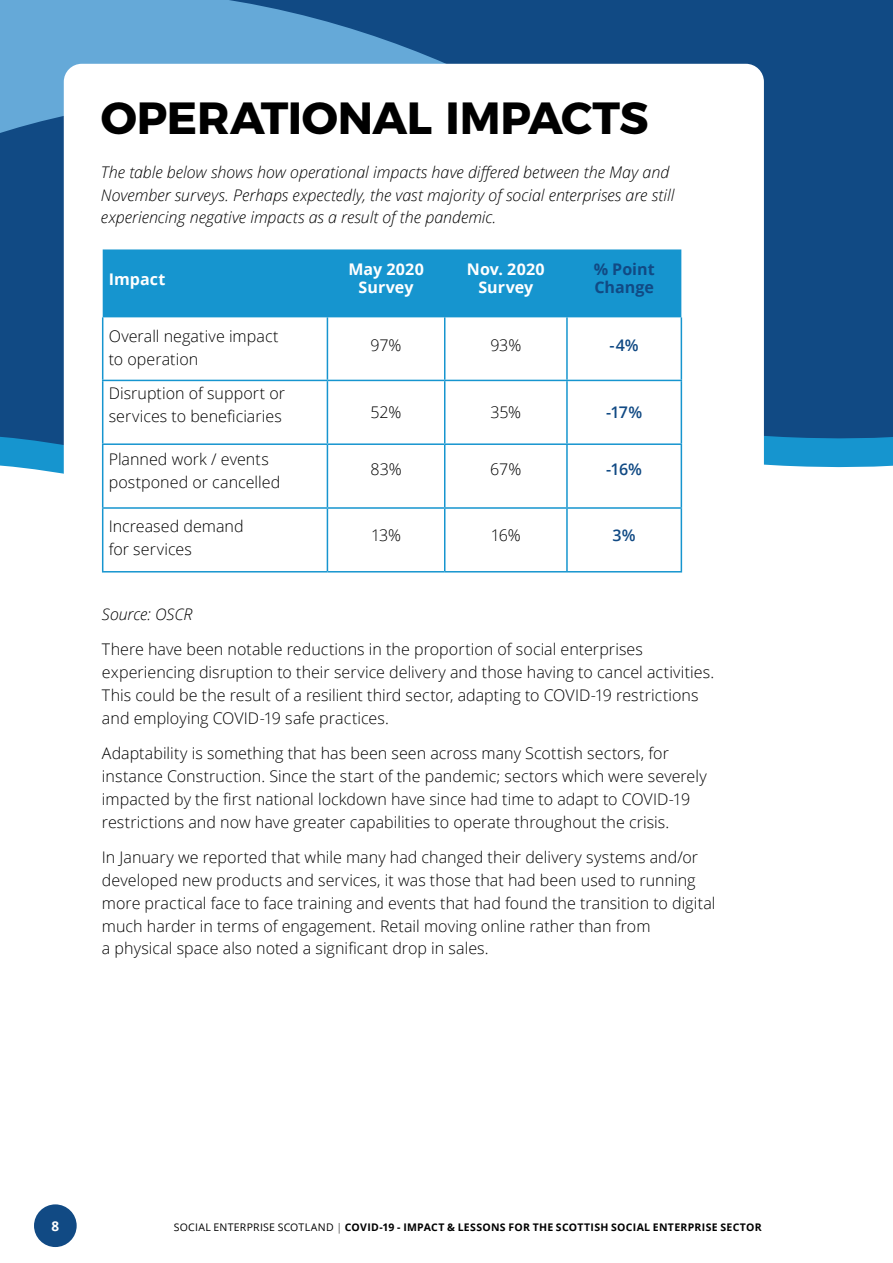
<style>
.page{position:relative;width:893px;height:1263px;background:#fff}
.page>*{position:absolute;margin:0;border:0;box-sizing:border-box;transform-origin:0 0}
.t1{font:700 45px "Montserrat";letter-spacing:-.01em;color:#000}
.t2{font:300 16.05px/22.8px "Open Sans";color:#000}
.t3{font:italic 300 16.05px/22.8px "Open Sans";color:#000}
.t4{font:700 16.05px/18px "Open Sans";letter-spacing:.005em;color:#fff;text-align:center}
.t5{font:600 16.05px "Open Sans";color:#114a84}
.t6{font:700 16.05px/18px "Open Sans";color:#114a84}
.t7{font:700 13.5px "Open Sans";color:#fff}
.t8{font:700 10.5px "Open Sans";letter-spacing:.03em;color:#000}
.s1{font-weight:400}
.s2{font-weight:300}
</style>
<div class="page">
<div style="left:34px;top:1204px;width:43px;height:43px;background:#114a84;border-radius:50%"></div>
<svg style="left:0;top:0;width:893px;height:474px;background:#15528b"></svg>
<svg style="left:0;top:0;width:638px;height:280px;background:#3a78ad"></svg>
<div style="left:64px;top:64px;width:700px;height:762px;background:#fff;border-radius:18px"></div>
<div style="left:103px;top:249px;width:578px;height:68px;background:#1695cf"></div>
<hr style="left:102px;top:317px;width:1px;height:63px;background:#1695cf">
<hr style="left:327px;top:317px;width:1px;height:63px;background:#1695cf">
<hr style="left:444px;top:317px;width:1px;height:63px;background:#1695cf">
<hr style="left:566px;top:317px;width:2px;height:63px;background:#1695cf">
<hr style="left:681px;top:317px;width:1px;height:63px;background:#1695cf">
<hr style="left:102px;top:380px;width:225px;height:1px;background:#1695cf">
<hr style="left:102px;top:381px;width:1px;height:62px;background:#1695cf">
<hr style="left:327px;top:380px;width:118px;height:1px;background:#1695cf">
<hr style="left:327px;top:381px;width:1px;height:62px;background:#1695cf">
<hr style="left:445px;top:380px;width:122px;height:1px;background:#1695cf">
<hr style="left:444px;top:381px;width:1px;height:62px;background:#1695cf">
<hr style="left:567px;top:380px;width:115px;height:1px;background:#1695cf">
<hr style="left:566px;top:381px;width:2px;height:62px;background:#1695cf">
<hr style="left:681px;top:381px;width:1px;height:62px;background:#1695cf">
<hr style="left:102px;top:443px;width:225px;height:2px;background:#1695cf">
<hr style="left:102px;top:445px;width:1px;height:62px;background:#1695cf">
<hr style="left:327px;top:443px;width:118px;height:2px;background:#1695cf">
<hr style="left:327px;top:445px;width:1px;height:62px;background:#1695cf">
<hr style="left:445px;top:443px;width:122px;height:2px;background:#1695cf">
<hr style="left:444px;top:445px;width:1px;height:62px;background:#1695cf">
<hr style="left:567px;top:443px;width:115px;height:2px;background:#1695cf">
<hr style="left:566px;top:445px;width:2px;height:62px;background:#1695cf">
<hr style="left:681px;top:445px;width:1px;height:62px;background:#1695cf">
<hr style="left:102px;top:507px;width:225px;height:2px;background:#1695cf">
<hr style="left:102px;top:509px;width:1px;height:62px;background:#1695cf">
<hr style="left:327px;top:507px;width:118px;height:2px;background:#1695cf">
<hr style="left:327px;top:509px;width:1px;height:62px;background:#1695cf">
<hr style="left:445px;top:507px;width:122px;height:2px;background:#1695cf">
<hr style="left:444px;top:509px;width:1px;height:62px;background:#1695cf">
<hr style="left:567px;top:507px;width:115px;height:2px;background:#1695cf">
<hr style="left:566px;top:509px;width:2px;height:62px;background:#1695cf">
<hr style="left:681px;top:509px;width:1px;height:62px;background:#1695cf">
<hr style="left:102px;top:571px;width:225px;height:1px;background:#1695cf">
<hr style="left:327px;top:571px;width:118px;height:1px;background:#1695cf">
<hr style="left:445px;top:571px;width:122px;height:1px;background:#1695cf">
<hr style="left:567px;top:571px;width:115px;height:1px;background:#1695cf">
<h1 class="t1" style="left:101px;top:81px;width:549px">OPERATIONAL IMPACTS</h1>
<p class="t3" style="left:101px;top:160px;width:575px">The table below shows how operational impacts have differed between the May and<br>November surveys. Perhaps expectedly, the vast majority of social enterprises are still experiencing negative impacts as a result of the pandemic.</p>
<p class="t4" style="left:109px;top:270px;width:58px">Impact</p>
<p class="t4" style="left:348px;top:260px;width:77px">May 2020<br>Survey</p>
<p class="t4" style="left:467px;top:260px;width:79px">Nov. 2020<br>Survey</p>
<p class="t6" style="left:594px;top:260px;width:63px">% Point<br>Change</p>
<p class="t2" style="left:109px;top:324px;width:171px">Overall negative impact to operation</p>
<p class="t2" style="left:371px;top:334px;width:32px">97%</p>
<p class="t2" style="left:490px;top:334px;width:32px">93%</p>
<p class="t5" style="left:610px;top:334px;width:31px">-4%</p>
<p class="t2" style="left:109px;top:381px;width:178px">Disruption of support or services to beneficiaries</p>
<p class="t2" style="left:371px;top:400px;width:32px">52%</p>
<p class="t2" style="left:490px;top:400px;width:32px">35%</p>
<p class="t5" style="left:606px;top:401px;width:38px">-17%</p>
<p class="t2" style="left:109px;top:448px;width:173px">Planned work / events postponed or cancelled</p>
<p class="t2" style="left:370px;top:457px;width:33px">83%</p>
<p class="t2" style="left:490px;top:457px;width:33px">67%</p>
<p class="t5" style="left:606px;top:458px;width:37px">-16%</p>
<p class="t2" style="left:109px;top:514px;width:136px">Increased demand for services</p>
<p class="t2" style="left:371px;top:524px;width:32px">13%</p>
<p class="t2" style="left:491px;top:524px;width:32px">16%</p>
<p class="t5" style="left:613px;top:524px;width:25px">3%</p>
<p class="t3" style="left:102px;top:602px;width:92px">Source: OSCR</p>
<p class="t2" style="left:102px;top:637px;width:614px">There have been notable reductions in the proportion of social enterprises experiencing disruption to their service delivery and those having to cancel activities.<br>This could be the result of a resilient third sector, adapting to COVID-19 restrictions and employing COVID-19 safe practices.</p>
<p class="t2" style="left:102px;top:741px;width:606px">Adaptability is something that has been seen across many Scottish sectors, for instance Construction. Since the start of the pandemic; sectors which were severely impacted by the first national lockdown have since had time to adapt to COVID-19 restrictions and now have greater capabilities to operate throughout the crisis.</p>
<p class="t2" style="left:102px;top:845px;width:615px">In January we reported that while many had changed their delivery systems and/or developed new products and services, it was those that had been used to running more practical face to face training and events that had found the transition to digital much harder in terms of engagement. Retail moving online rather than from<br>a physical space also noted a significant drop in sales.</p>
<p class="t7" style="left:51px;top:1216px;width:9px">8</p>
<p class="t8" style="left:174px;top:1219px;width:589px"><span class="s1">SOCIAL ENTERPRISE SCOTLAND</span> <span class="s2">|</span> COVID-19 - IMPACT &amp; LESSONS FOR THE SCOTTISH SOCIAL ENTERPRISE SECTOR</p>
</div>
